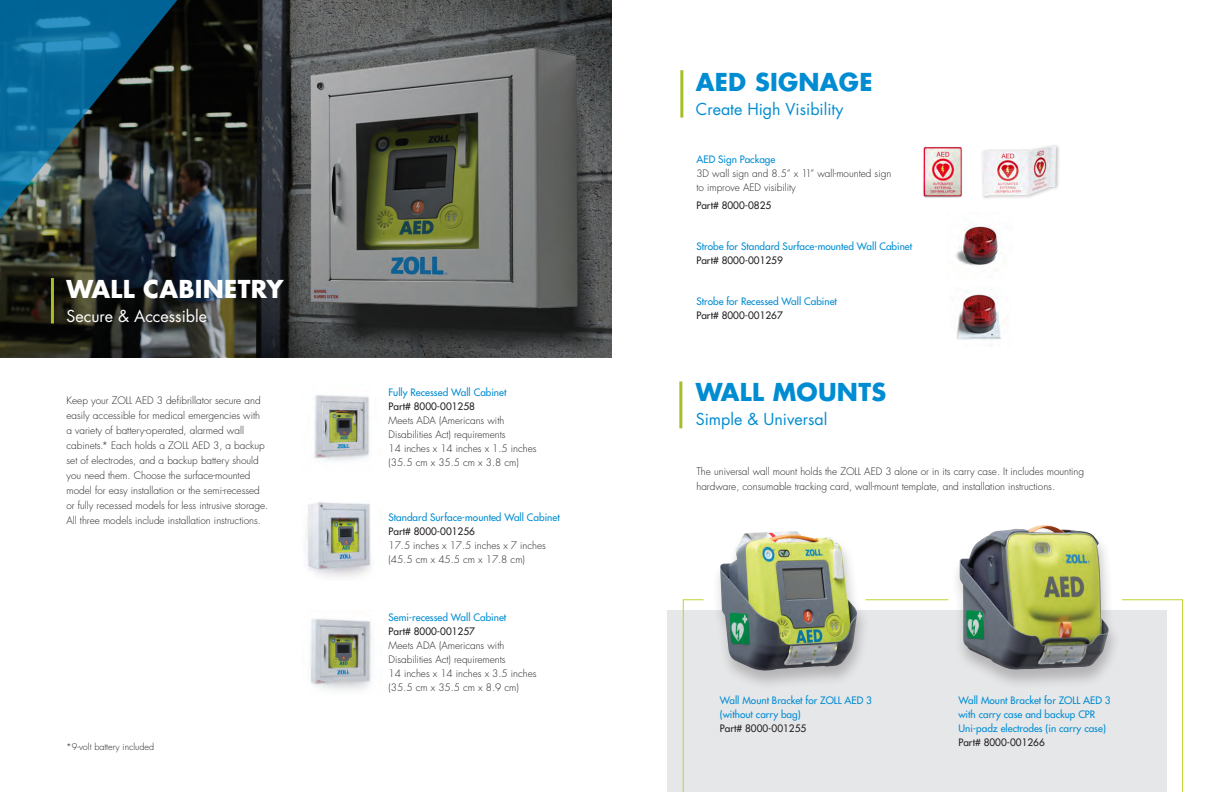
<style>
.page{position:relative;width:1224px;height:792px;background:#fff}
.page>*{position:absolute;margin:0;border:0;box-sizing:border-box;transform-origin:0 0}
.Headline_1{font:700 24px "Futura Std";letter-spacing:.01em;color:#008cd2}
.Headline_1-2{font:700 24px "Futura Std";letter-spacing:.01em;color:#fff}
.Subhead{font:16px "Futura Std";color:#008cd2}
.Subhead-2{font:16px "Futura Std";color:#fff}
.t1{font:300 10px/14px "Futura Std";color:#231f20}
.t2{font:500 10px/14px "Futura Std";color:#008cd2}
.t3{font:500 10px "Futura Std";color:#231f20}
.t4{font:300 9px "Futura Std";color:#231f20}
.s1{font-weight:500;color:#008cd2}
.s2{font-weight:500}
.s3{color:#231f20}
</style>
<div class="page">
<img style="left:956px;top:225px;width:45px;height:41px">
<img style="left:957px;top:291px;width:47px;height:49px">
<div style="left:667px;top:611px;width:499px;height:181px;background:#e6e7e9"></div>
<img style="left:720px;top:531px;width:134px;height:68px">
<hr style="left:679px;top:382px;width:3px;height:46px;background:#a3c027">
<div style="left:951px;top:524px;width:171px;height:166px;background:#231f20;opacity:.26"></div>
<img style="left:959px;top:527px;width:145px;height:72px">
<hr style="left:680px;top:70px;width:3px;height:48px;background:#a3c027">
<div style="left:980px;top:143px;width:81px;height:57px;background:#231f20;opacity:.29"></div>
<img style="left:982px;top:146px;width:74px;height:51px">
<img style="left:923px;top:147px;width:39px;height:51px">
<svg style="left:682px;top:599px;width:502px;height:193px"></svg>
<svg style="left:0;top:0;width:612px;height:358px;background:#4d504d"></svg>
<img style="left:0;top:0;width:196px;height:235px">
<img style="left:310px;top:618px;width:62px;height:72px">
<img style="left:314px;top:395px;width:56px;height:66px">
<img style="left:306px;top:502px;width:65px;height:75px">
<hr style="left:51px;top:278px;width:3px;height:45px;background:#a3c027">
<p class="Headline_1-2" style="left:66px;top:273px;width:218px">WALL CABINETRY</p>
<p class="Subhead-2" style="left:66px;top:306px;width:142px">Secure &amp; Accessible</p>
<p class="t1" style="left:66px;top:394px;width:203px;line-height:15px">Keep your ZOLL AED 3 defibrillator secure and easily accessible for medical emergencies with<br>a variety of battery-operated, alarmed wall cabinets.* Each holds a ZOLL AED 3, a backup set of electrodes, and a backup battery should you need them. Choose the surface-mounted model for easy installation or the semi-recessed or fully recessed models for less intrusive storage.<br>All three models include installation instructions.</p>
<p class="t4" style="left:66px;top:741px;width:89px">*9-volt battery included</p>
<p class="t1" style="left:389px;top:386px;width:150px"><span class="s1">Fully Recessed Wall Cabinet<br></span><span class="s2">Part# 8000-001258<br></span>Meets ADA (Americans with<br>Disabilities Act) requirements<br>14 inches x 14 inches x 1.5 inches (35.5 cm x 35.5 cm x 3.8 cm)</p>
<p class="t1" style="left:389px;top:511px;width:173px"><span class="s1">Standard Surface-mounted Wall Cabinet<br></span><span class="s2">Part# 8000-001256<br></span>17.5 inches x 17.5 inches x 7 inches (45.5 cm x 45.5 cm x 17.8 cm)</p>
<p class="t1" style="left:389px;top:611px;width:150px"><span class="s1">Semi-recessed Wall Cabinet<br></span><span class="s2">Part# 8000-001257<br></span>Meets ADA (Americans with<br>Disabilities Act) requirements<br>14 inches x 14 inches x 3.5 inches (35.5 cm x 35.5 cm x 8.9 cm)</p>
<p class="Headline_1" style="left:696px;top:66px;width:178px">AED SIGNAGE</p>
<p class="Subhead" style="left:696px;top:99px;width:149px">Create High Visibility</p>
<p class="t1" style="left:696px;top:152px;width:196px"><span class="s1">AED Sign Package<br></span>3D wall sign and 8.5” x 11” wall-mounted sign to improve AED visibility</p>
<p class="t3" style="left:696px;top:199px;width:76px">Part# 8000-0825</p>
<p class="t2" style="left:696px;top:239px;width:217px">Strobe for Standard Surface-mounted Wall Cabinet</p>
<p class="t3" style="left:696px;top:254px;width:88px">Part# 8000-001259</p>
<p class="t2" style="left:696px;top:294px;width:142px">Strobe for Recessed Wall Cabinet</p>
<p class="t3" style="left:696px;top:309px;width:88px">Part# 8000-001267</p>
<p class="Headline_1" style="left:696px;top:376px;width:192px">WALL MOUNTS</p>
<p class="Subhead" style="left:696px;top:409px;width:133px">Simple &amp; Universal</p>
<p class="t1" style="left:696px;top:464px;width:389px;line-height:15px">The universal wall mount holds the ZOLL AED 3 alone or in its carry case. It includes mounting hardware, consumable tracking card, wall-mount template, and installation instructions.</p>
<p class="t2" style="left:720px;top:694px;width:154px">Wall Mount Bracket for ZOLL AED 3 (without carry bag)<br><span class="s3">Part# 8000-001255</span></p>
<p class="t2" style="left:958px;top:694px;width:154px">Wall Mount Bracket for ZOLL AED 3 with carry case and backup CPR<br>Uni-padz electrodes (in carry case)<br><span class="s3">Part# 8000-001266</span></p>
</div>
